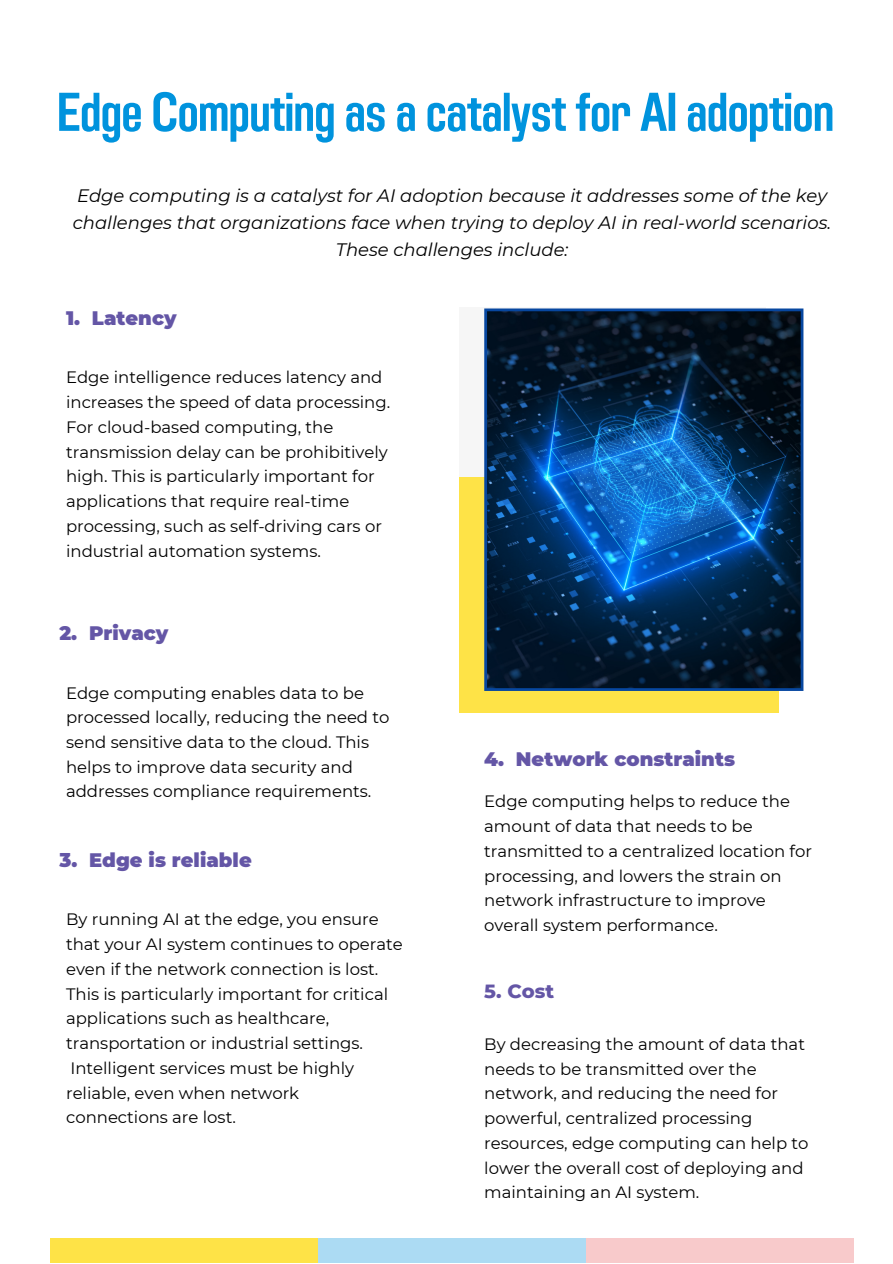
<style>
.page{position:relative;width:893px;height:1264px;background:#fff}
.page>*{position:absolute;margin:0;border:0;box-sizing:border-box;transform-origin:0 0}
.t1{font:54.45px "Adirek Sans 600";letter-spacing:-.01em;color:#0093dd}
.t2{font:900 19.5px "Montserrat";color:#6456a6}
.t3{font:800 19.5px "Montserrat";color:#6456a6}
.t4{font:italic 18px/27px "Montserrat";color:#000;text-align:center}
.t5{font:16.5px/24.8px "Montserrat";color:#000}
</style>
<div class="page">
<div style="left:459px;top:307px;width:306px;height:405px;background:#f6f6f6"></div>
<div style="left:459px;top:477px;width:319px;height:235px;background:#fee347"></div>
<svg style="left:484px;top:308px;width:319px;height:383px;background:#07315c"></svg>
<div style="left:318px;top:1238px;width:268px;height:24px;background:#acdbf3"></div>
<div style="left:50px;top:1238px;width:268px;height:24px;background:#fee347"></div>
<div style="left:586px;top:1238px;width:267px;height:24px;background:#f8cacb"></div>
<h1 class="t1" style="left:57px;top:80px;width:778px">Edge Computing as a catalyst for AI adoption</h1>
<p class="t4" style="left:73px;top:182px;width:760px">Edge computing is a catalyst for AI adoption because it addresses some of the key challenges that organizations face when trying to deploy AI in real-world scenarios.<br>These challenges include:</p>
<p class="t2" style="left:66px;top:306px;width:112px">1. Latency</p>
<p class="t5" style="left:66px;top:365px;width:325px">Edge intelligence reduces latency and increases the speed of data processing.<br>For cloud-based computing, the transmission delay can be prohibitively high. This is particularly important for applications that require real-time processing, such as self-driving cars or industrial automation systems.</p>
<p class="t2" style="left:59px;top:621px;width:111px">2. Privacy</p>
<p class="t5" style="left:66px;top:680px;width:325px">Edge computing enables data to be processed locally, reducing the need to send sensitive data to the cloud. This helps to improve data security and addresses compliance requirements.</p>
<p class="t2" style="left:59px;top:848px;width:194px">3. Edge is reliable</p>
<p class="t5" style="left:66px;top:907px;width:338px">By running AI at the edge, you ensure that your AI system continues to operate even if the network connection is lost.<br>This is particularly important for critical applications such as healthcare, transportation or industrial settings.<br>Intelligent services must be highly reliable, even when network connections are lost.</p>
<p class="t2" style="left:484px;top:747px;width:252px">4. Network constraints</p>
<p class="t5" style="left:484px;top:789px;width:329px">Edge computing helps to reduce the amount of data that needs to be transmitted to a centralized location for processing, and lowers the strain on network infrastructure to improve overall system performance.</p>
<p class="t3" style="left:484px;top:978px;width:71px">5. Cost</p>
<p class="t5" style="left:484px;top:1031px;width:326px">By decreasing the amount of data that needs to be transmitted over the network, and reducing the need for powerful, centralized processing resources, edge computing can help to lower the overall cost of deploying and maintaining an AI system.</p>
</div>
